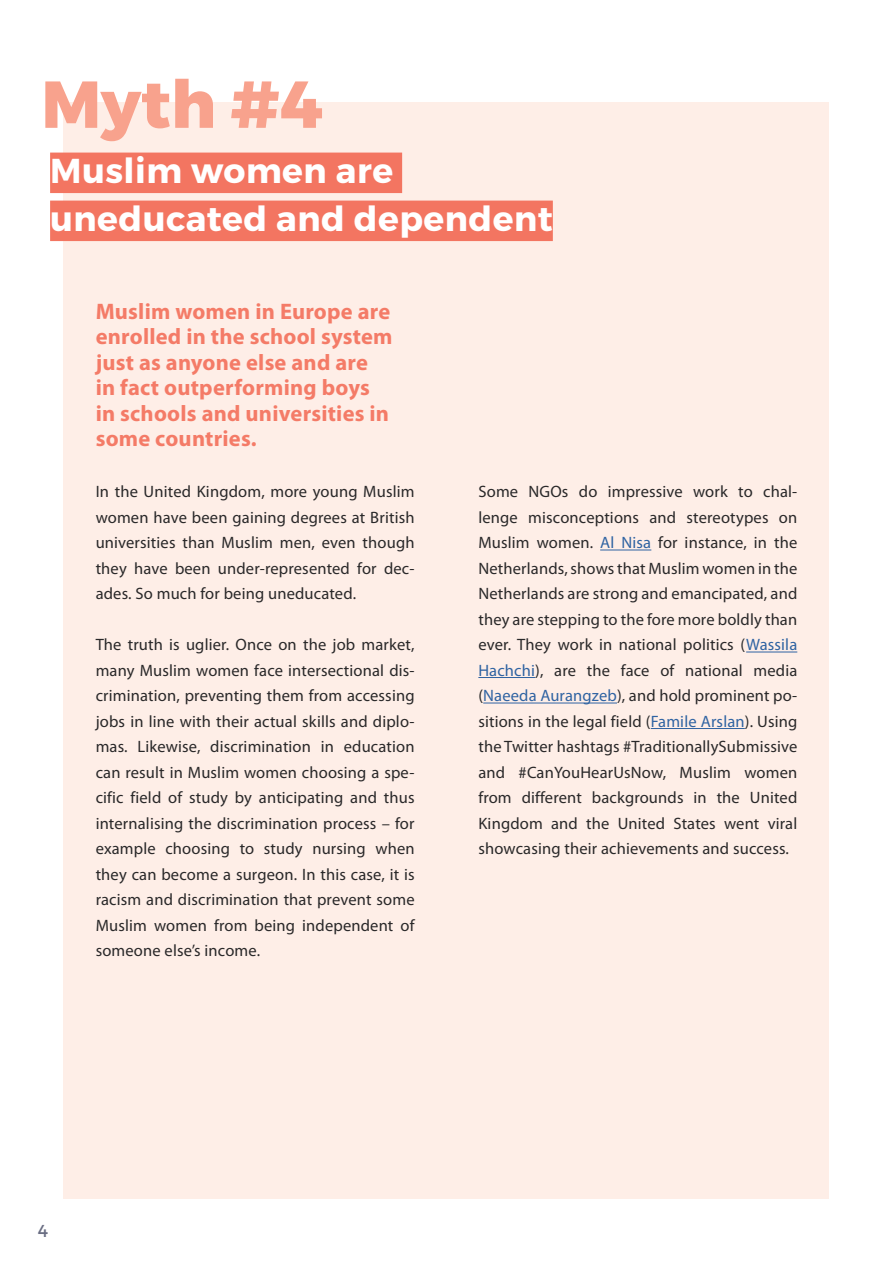
<style>
.page{position:relative;width:893px;height:1263px;background:#fff}
.page>*{position:absolute;margin:0;border:0;box-sizing:border-box;transform-origin:0 0}
.t1{font:800 66.15px "Montserrat";color:#f8a28d}
.t2{font:700 34.5px/48px "Montserrat";letter-spacing:.015em;color:#fff}
.t3{font:700 22.5px/25.5px "Myriad Pro";letter-spacing:.01em;color:#f47b67}
.t4{font:17.25px "Montserrat";color:#6a6e83}
.t5{font:16.5px/25.5px "Myriad Pro";letter-spacing:.01em;color:#292829;text-align:justify}
.s1{color:#2f63a2}
</style>
<div class="page">
<div style="left:64px;top:103px;width:765px;height:1096px;background:#feeee7"></div>
<hr style="left:600px;top:550px;width:51px;height:1px;background:#2f63a2">
<hr style="left:746px;top:652px;width:51px;height:1px;background:#2f63a2">
<hr style="left:478px;top:677px;width:57px;height:1px;background:#2f63a2">
<hr style="left:483px;top:703px;width:134px;height:1px;background:#2f63a2">
<hr style="left:651px;top:728px;width:94px;height:1px;background:#2f63a2">
<div style="left:50px;top:153px;width:352px;height:40px;background:#f37561"></div>
<div style="left:50px;top:201px;width:503px;height:40px;background:#f37561"></div>
<h1 class="t1" style="left:41px;top:63px;width:283px">Myth #4</h1>
<h2 class="t2" style="left:50px;top:148px;width:504px">Muslim women are uneducated and dependent</h2>
<h3 class="t3" style="left:96px;top:298px;width:298px">Muslim women in Europe are enrolled in the school system just as anyone else and are in fact outperforming boys in schools and universities in some countries.</h3>
<p class="t5" style="left:96px;top:479px;width:320px">In the United Kingdom, more young Muslim women have been gaining degrees at British universities than Muslim men, even though they have been under-represented for dec&shy;ades. So much for being uneducated.</p>
<p class="t5" style="left:96px;top:632px;width:320px">The truth is uglier. Once on the job market, many Muslim women face intersectional dis&shy;crimination, preventing them from accessing jobs in line with their actual skills and diplo&shy;mas. Likewise, discrimination in education can result in Muslim women choosing a spe&shy;cific field of study by anticipating and thus internalising the discrimination process – for example choosing to study nursing when they can become a surgeon. In this case, it is racism and discrimination that prevent some Muslim women from being independent of someone else’s income.</p>
<p class="t5" style="left:478px;top:479px;width:320px">Some NGOs do impressive work to chal&shy;lenge misconceptions and stereotypes on Muslim women. <span class="s1">Al Nisa</span> for instance, in the Netherlands, shows that Muslim women in the Netherlands are strong and emancipated, and they are stepping to the fore more boldly than ever. They work in national politics (<span class="s1">Wassila Hachchi</span>), are the face of national media (<span class="s1">Naeeda Aurangzeb</span>), and hold prominent po&shy;sitions in the legal field (<span class="s1">Famile Arslan</span>). Using the Twitter hashtags #TraditionallySubmissive and #CanYouHearUsNow, Muslim women from different backgrounds in the United Kingdom and the United States went viral showcasing their achievements and success.</p>
<p class="t4" style="left:38px;top:1220px;width:12px">4</p>
</div>
